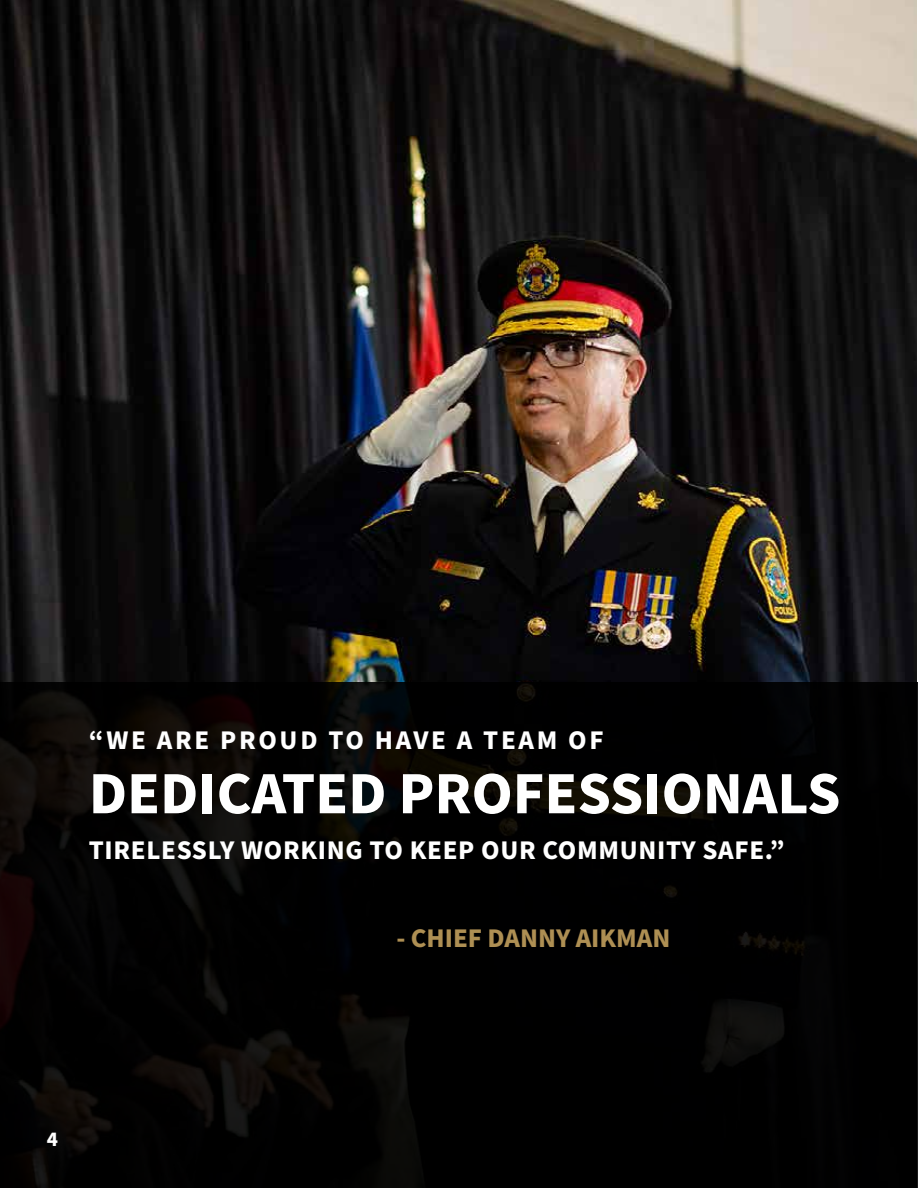
<style>
.page{position:relative;width:918px;height:1188px;background:#fff}
.page>*{position:absolute;margin:0;border:0;box-sizing:border-box;transform-origin:0 0}
.t1{font:700 60px "Source Sans Pro";color:#fff}
.t2{font:700 27px "Source Sans Pro";letter-spacing:.025em;color:#fff}
.t3{font:700 27px "Source Sans Pro";letter-spacing:.1em;color:#fff}
.t4{font:700 27px "Source Sans Pro";color:#ae8f53}
.t5{font:700 21px "Source Sans Pro";color:#fff}
</style>
<div class="page">
<img style="left:0;top:0;width:916px;height:683px">
<div style="left:0;top:683px;width:918px;height:505px;background:#000"></div>
<p class="t3" style="left:89px;top:722px;width:516px">“WE ARE PROUD TO HAVE A TEAM OF</p>
<h1 class="t1" style="left:89px;top:753px;width:753px">DEDICATED PROFESSIONALS</h1>
<p class="t2" style="left:89px;top:832px;width:697px">TIRELESSLY WORKING TO KEEP OUR COMMUNITY SAFE.”</p>
<p class="t4" style="left:396px;top:920px;width:276px">- CHIEF DANNY AIKMAN</p>
<p class="t5" style="left:46px;top:1124px;width:13px">4</p>
</div>
